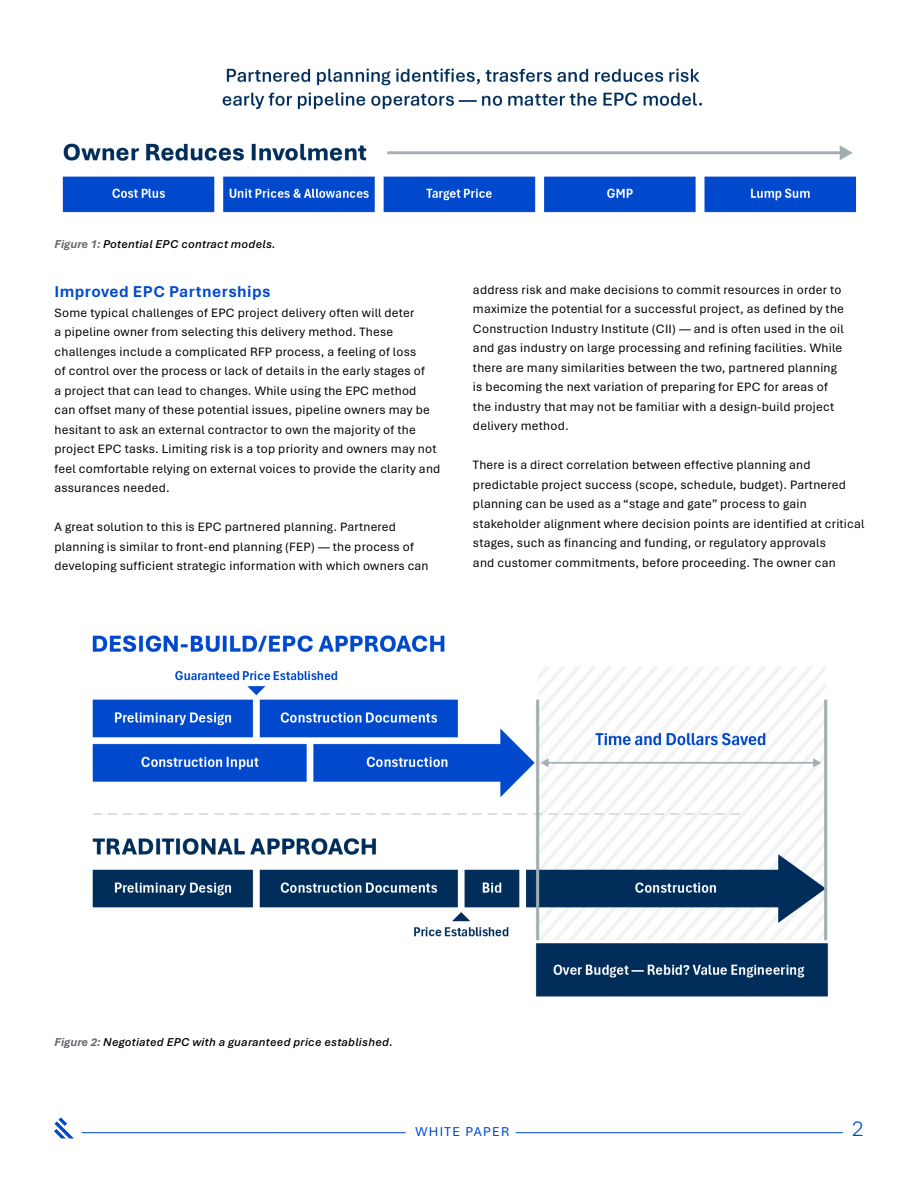
<style>
.page{position:relative;width:918px;height:1188px;background:#fff}
.page>*{position:absolute;margin:0;border:0;box-sizing:border-box;transform-origin:0 0}
.Subhead{font:700 16.5px "Aptos";letter-spacing:.025em;color:#0049cd}
.t1{font:13.5px "Aptos";color:#0049cd}
.Body_Text{font:12.75px/19.5px "Aptos";letter-spacing:.02em;color:#000}
.Caption_-_Figures{font:italic 600 12px "Aptos";letter-spacing:.02em;color:#000}
.s1{font-weight:700;color:#65656a}
.s2{font-weight:300;font-size:22.5px}
</style>
<div class="page">
<svg style="left:54px;top:1117px;width:20px;height:22px"></svg>
<img style="left:62px;top:68px;width:795px;height:145px">
<img style="left:92px;top:635px;width:736px;height:362px">
<p class="Caption_-_Figures" style="left:54px;top:236px;width:223px"><span class="s1">Figure 1:</span> Potential EPC contract models.</p>
<p class="Subhead" style="left:54px;top:281px;width:218px">Improved EPC Partnerships</p>
<p class="Body_Text" style="left:54px;top:302px;width:387px">Some typical challenges of EPC project delivery often will deter<br>a pipeline owner from selecting this delivery method. These challenges include a complicated RFP process, a feeling of loss<br>of control over the process or lack of details in the early stages of<br>a project that can lead to changes. While using the EPC method can offset many of these potential issues, pipeline owners may be hesitant to ask an external contractor to own the majority of the project EPC tasks. Limiting risk is a top priority and owners may not feel comfortable relying on external voices to provide the clarity and assurances needed.</p>
<p class="Body_Text" style="left:54px;top:517px;width:376px">A great solution to this is EPC partnered planning. Partnered planning is similar to front-end planning (FEP) — the process of developing sufficient strategic information with which owners can</p>
<p class="Body_Text" style="left:473px;top:279px;width:373px">address risk and make decisions to commit resources in order to maximize the potential for a successful project, as defined by the Construction Industry Institute (CII) — and is often used in the oil and gas industry on large processing and refining facilities. While there are many similarities between the two, partnered planning is becoming the next variation of preparing for EPC for areas of the industry that may not be familiar with a design-build project delivery method.</p>
<p class="Body_Text" style="left:473px;top:455px;width:393px">There is a direct correlation between effective planning and predictable project success (scope, schedule, budget). Partnered planning can be used as a “stage and gate” process to gain stakeholder alignment where decision points are identified at critical stages, such as financing and funding, or regulatory approvals<br>and customer commitments, before proceeding. The owner can</p>
<p class="Caption_-_Figures" style="left:54px;top:1034px;width:340px"><span class="s1">Figure 2:</span> Negotiated EPC with a guaranteed price established.</p>
<p class="t1" style="left:81px;top:1123px;width:784px">------------------------------------------------------------------------------------------------------------- W H I T E P A P E R -------------------------------------------------------------------------------------------------------------- <span class="s2">2</span></p>
</div>
